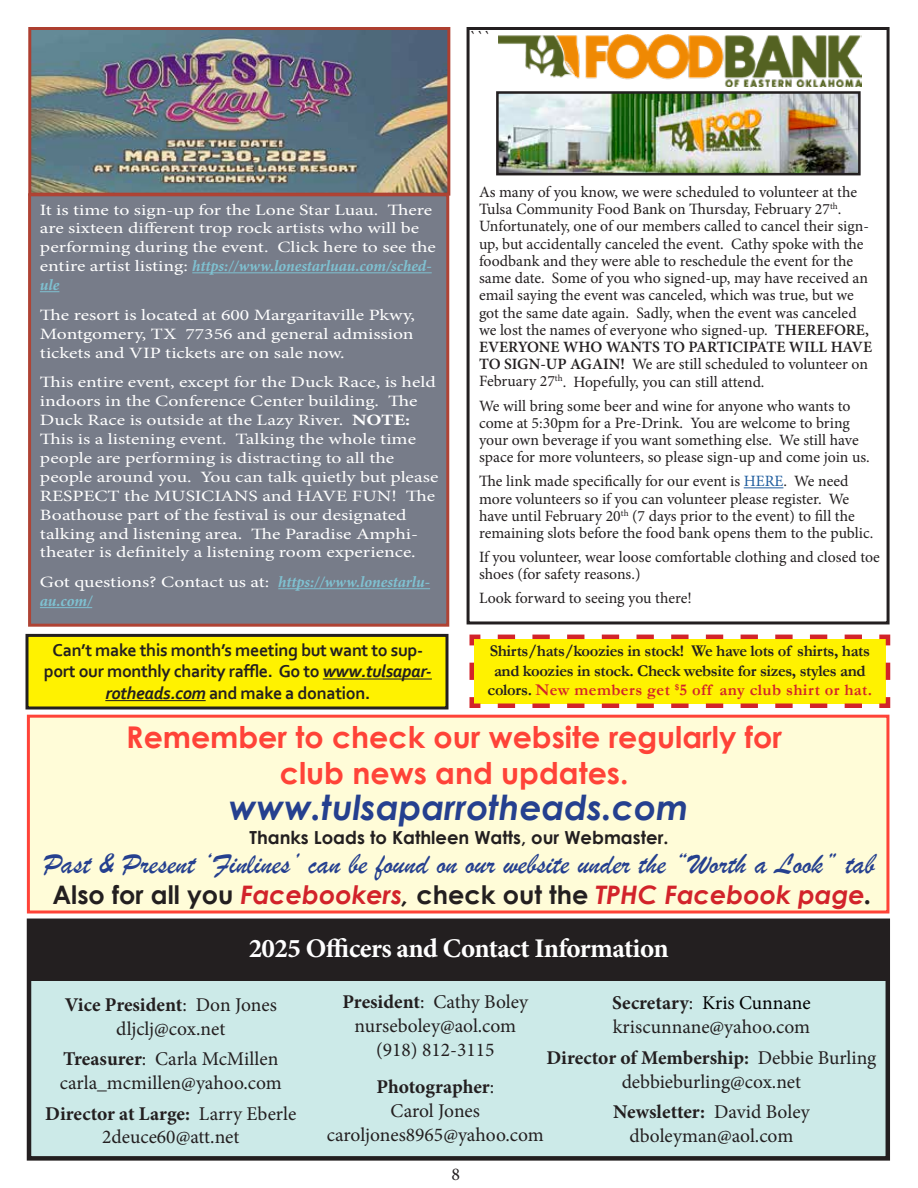
<style>
.page{position:relative;width:918px;height:1188px;background:#fff}
.page>*{position:absolute;margin:0;border:0;box-sizing:border-box;transform-origin:0 0}
.t1{font:italic 700 34.5px "Century Gothic";color:#25408f}
.t2{font:30px "Brush Script";color:#25408f}
.t3{font:700 30px/36px "Century Gothic";color:#ff4338;text-align:center}
.t4{font:700 27px "Minion Pro";letter-spacing:-.02em;color:#fff}
.t5{font:italic 700 25.5px "Century Gothic";color:#d2232a}
.t6{font:19.5px/24px "Minion Pro";color:#231f20;text-align:center}
.t7{font:700 18px/21.6px "Corbel";letter-spacing:-.02em;color:#231f20;text-align:center}
.t8{font:700 18px "Century Gothic";color:#231f20}
.t9{font:18px "Minion Pro";color:#231f20}
.t10{font:700 16.5px/19.8px "Garamond";letter-spacing:-.02em;color:#231f20;text-align:center}
.t11{font:15.75px/17.2px "Minion Pro";letter-spacing:-.005em;color:#231f20}
.t12{font:15.75px/18.9px "Minion Pro";color:#fff;scale:1.25 1}
.t13{font:italic 700 15.75px/18.9px "Minion Pro";color:#7fc1d1}
.s1{font-weight:700;font-style:italic;color:#7fc1d1}
.s2{font-weight:700}
.s3{font-weight:400;font-style:normal;color:#fff}
.s4{font-weight:600}
.s5{color:#215e9f}
.s6{font-style:italic}
.s7{color:#d2232a}
.s8{font-style:normal;color:#231f20}
.s9{color:#231f20}
.s10{color:#000}
</style>
<div class="page">
<svg style="left:469px;top:634px;width:422px;height:74px"></svg>
<div style="left:27px;top:635px;width:420px;height:73px;background:#fff200"></div>
<div style="left:26px;top:634px;width:422px;height:76px;border:3px solid #231f20"></div>
<hr style="left:323px;top:678px;width:109px;height:2px;background:#231f20">
<hr style="left:105px;top:700px;width:101px;height:1px;background:#231f20">
<div style="left:27px;top:715px;width:862px;height:199px;background:#fffcd8;border:3px solid #ff4338"></div>
<svg style="left:466px;top:27px;width:424px;height:598px"></svg>
<hr style="left:744px;top:487px;width:39px;height:1px;background:#215e9f">
<img style="left:500px;top:95px;width:357px;height:76px">
<div style="left:496px;top:91px;width:365px;height:84px;border:3px solid #231f20"></div>
<div style="left:29px;top:921px;width:859px;height:237px;background:#cceae8"></div>
<div style="left:27px;top:919px;width:863px;height:242px;border:4px solid #231f20"></div>
<div style="left:30px;top:920px;width:857px;height:61px;background:#231f20"></div>
<img style="left:32px;top:31px;width:414px;height:161px">
<div style="left:28px;top:27px;width:422px;height:169px;border:3px solid #ad3f30"></div>
<div style="left:28px;top:193px;width:421px;height:434px;background:#777c89;border:3px solid #af4334"></div>
<hr style="left:192px;top:272px;width:240px;height:1px;background:#7fc1d1">
<svg style="left:40px;top:291px;width:19px;height:1px"></svg>
<hr style="left:278px;top:588px;width:152px;height:1px;background:#7fc1d1">
<hr style="left:40px;top:607px;width:52px;height:1px;background:#7fc1d1">
<p class="t9" style="left:470px;top:25px;width:23px">```</p>
<p class="t12" style="left:40px;top:200px;width:318px">It is time to sign-up for the Lone Star Luau. There are sixteen different trop rock artists who will be performing during the event. Click here to see the entire artist listing: <span class="s1">https://www.lonestarluau.com/sched&shy;ule</span></p>
<p class="t12" style="left:40px;top:305px;width:302px;text-align:justify">The resort is located at 600 Margaritaville Pkwy, Montgomery, TX 77356 and general admission tickets and VIP tickets are on sale now.</p>
<p class="t12" style="left:40px;top:373px;width:320px">This entire event, except for the Duck Race, is held indoors in the Conference Center building. The Duck Race is outside at the Lazy River. <span class="s2">NOTE:<br></span>This is a listening event. Talking the whole time people are performing is distracting to all the people around you. You can talk quietly but please RESPECT the MUSICIANS and HAVE FUN! The Boathouse part of the festival is our designated talking and listening area. The Paradise Amphi&shy;theater is definitely a listening room experience.</p>
<p class="t13" style="left:40px;top:572px;width:392px"><span class="s3">Got questions? Contact us at:</span> https://www.lonestarlu&shy;au.com/</p>
<p class="t11" style="left:479px;top:183px;width:395px">As many of you know, we were scheduled to volunteer at the Tulsa Community Food Bank on Thursday, February 27<sup>th</sup>.<br>Unfortunately, one of our members called to cancel their sign&shy;up, but accidentally canceled the event. Cathy spoke with the foodbank and they were able to reschedule the event for the same date. Some of you who signed-up, may have received an email saying the event was canceled, which was true, but we got the same date again. Sadly, when the event was canceled we lost the names of everyone who signed-up. <span class="s4">THEREFORE, EVERYONE WHO WANTS TO PARTICIPATE WILL HAVE TO SIGN-UP AGAIN!</span> We are still scheduled to volunteer on February 27<sup>th</sup>. Hopefully, you can still attend.</p>
<p class="t11" style="left:479px;top:397px;width:392px">We will bring some beer and wine for anyone who wants to come at 5:30pm for a Pre-Drink. You are welcome to bring your own beverage if you want something else. We still have space for more volunteers, so please sign-up and come join us.</p>
<p class="t11" style="left:479px;top:473px;width:396px">The link made specifically for our event is <span class="s5">HERE</span>. We need more volunteers so if you can volunteer please register. We have until February 20<sup>th</sup> (7 days prior to the event) to fill the remaining slots before the food bank opens them to the public.</p>
<p class="t11" style="left:479px;top:548px;width:402px">If you volunteer, wear loose comfortable clothing and closed toe shoes (for safety reasons.)</p>
<p class="t11" style="left:479px;top:590px;width:214px">Look forward to seeing you there!</p>
<p class="t7" style="left:44px;top:639px;width:390px">Can’t make this month’s meeting but want to sup&shy;port our monthly charity raffle. Go to <span class="s6">www.tulsapar&shy;rotheads.com</span> and make a donation.</p>
<h2 class="t3" style="left:126px;top:718px;width:657px">Remember to check our website regularly for club news and updates.</h2>
<p class="t10" style="left:488px;top:641px;width:386px">Shirts/hats/koozies in stock! We have lots of shirts, hats and koozies in stock. Check website for sizes, styles and colors. <span class="s7">New members get</span> <sup>$</sup><span class="s7">5 off any club shirt or hat.</span></p>
<h1 class="t1" style="left:229px;top:781px;width:461px">www.tulsaparrotheads.com</h1>
<p class="t8" style="left:249px;top:824px;width:421px">Thanks Loads to Kathleen Watts, our Webmaster.</p>
<h3 class="t5" style="left:52px;top:875px;width:821px"><span class="s8">Also for all you</span> Facebookers<span class="s9">,</span> <span class="s8">check out the</span> TPHC Facebook page<span class="s9">.</span></h3>
<h2 class="t2" style="left:43px;top:845px;width:833px">Past &amp; Present ‘Finlines’ can be found on our website under the “Worth a Look” tab</h2>
<h3 class="t4" style="left:249px;top:930px;width:422px">2025 Officers and Contact Information</h3>
<p class="t6" style="left:343px;top:990px;width:187px"><span class="s2">President</span>: Cathy Boley nurseboley@aol.com (918) 812-3115</p>
<p class="t6" style="left:327px;top:1075px;width:218px"><span class="s2">Photographer</span>:<br>Carol Jones caroljones8965@yahoo.com</p>
<p class="t6" style="left:612px;top:991px;width:200px;text-align:left"><span class="s2">Secretary</span>: <span class="s10">Kris Cunnane </span>kriscunnane@yahoo.com</p>
<p class="t6" style="left:546px;top:1046px;width:331px"><span class="s2">Director of Membership:</span> Debbie Burling debbieburling@cox.net</p>
<p class="t6" style="left:613px;top:1100px;width:198px"><span class="s2">Newsletter:</span> David Boley dboleyman@aol.com</p>
<p class="t6" style="left:65px;top:993px;width:214px;line-height:23.4px"><span class="s2">Vice President</span>: Don Jones dljclj@cox.net</p>
<p class="t6" style="left:60px;top:1048px;width:224px;line-height:23.4px;text-align:left"><span class="s2">Treasurer</span>: Carla McMillen carla_mcmillen@yahoo.com</p>
<p class="t6" style="left:45px;top:1102px;width:253px;line-height:23.4px"><span class="s2">Director at Large:</span> Larry Eberle<br>2deuce60@att.net</p>
<p class="t9" style="left:451px;top:1162px;width:10px">8</p>
</div>
